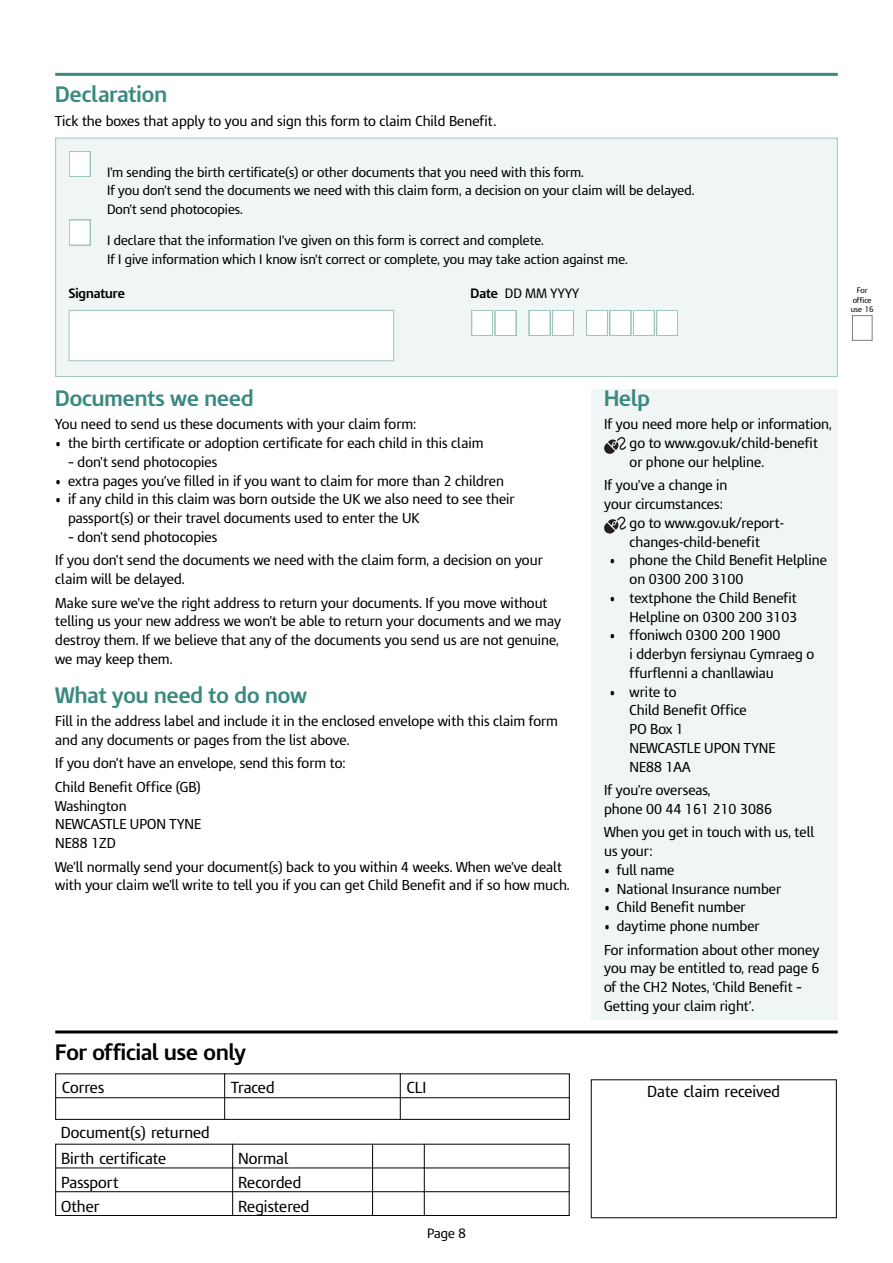
<style>
.page{position:relative;width:893px;height:1263px;background:#fff}
.page>*{position:absolute;margin:0;border:0;box-sizing:border-box;transform-origin:0 0}
.t1{font:700 21px "IR Modena";color:#3b8a7f}
.t2{font:700 21px "IR Modena";color:#000}
.t3{font:15px "IR Modena";color:#000}
.t4{font:13.5px/18.8px "IR Modena";color:#000}
.t5{font:12.75px/18.8px "IR Modena";color:#000}
.t6{font:700 12.75px "IR Modena";color:#000}
.t7{font:7.5px/9.3px "IR Modena";color:#000;text-align:center}
.s1{font-weight:700}
</style>
<div class="page">
<hr style="left:55px;top:1030px;width:783px;height:3px;background:#000">
<hr style="left:55px;top:1073px;width:1px;height:47px;background:#000">
<hr style="left:224px;top:1073px;width:1px;height:47px;background:#000">
<hr style="left:400px;top:1073px;width:1px;height:47px;background:#000">
<hr style="left:569px;top:1073px;width:1px;height:47px;background:#000">
<hr style="left:55px;top:1073px;width:515px;height:1px;background:#000">
<hr style="left:55px;top:1097px;width:515px;height:1px;background:#000">
<hr style="left:55px;top:1119px;width:515px;height:1px;background:#000">
<hr style="left:55px;top:1144px;width:1px;height:72px;background:#000">
<hr style="left:232px;top:1144px;width:1px;height:72px;background:#000">
<hr style="left:372px;top:1144px;width:1px;height:72px;background:#000">
<hr style="left:424px;top:1144px;width:1px;height:72px;background:#000">
<hr style="left:569px;top:1144px;width:1px;height:72px;background:#000">
<hr style="left:55px;top:1144px;width:515px;height:1px;background:#000">
<hr style="left:55px;top:1167px;width:515px;height:1px;background:#000">
<hr style="left:55px;top:1191px;width:515px;height:1px;background:#000">
<hr style="left:55px;top:1215px;width:515px;height:1px;background:#000">
<hr style="left:55px;top:73px;width:783px;height:3px;background:#3b8a7f">
<div style="left:56px;top:138px;width:781px;height:238px;background:#eff6f5"></div>
<div style="left:55px;top:138px;width:783px;height:239px;border:1px solid #9dc5bf"></div>
<div style="left:70px;top:311px;width:323px;height:49px;background:#fff"></div>
<div style="left:69px;top:310px;width:325px;height:51px;border:1px solid #9dc5bf"></div>
<div style="left:70px;top:152px;width:20px;height:24px;background:#fff"></div>
<div style="left:69px;top:151px;width:21px;height:26px;border:2px solid #9dc5bf"></div>
<div style="left:70px;top:221px;width:20px;height:24px;background:#fff"></div>
<div style="left:69px;top:220px;width:21px;height:25px;border:2px solid #9dc5bf"></div>
<div style="left:472px;top:311px;width:20px;height:24px;background:#fff"></div>
<div style="left:472px;top:310px;width:21px;height:26px;border:2px solid #9dc5bf"></div>
<div style="left:496px;top:311px;width:19px;height:24px;background:#fff"></div>
<div style="left:495px;top:310px;width:21px;height:26px;border:2px solid #9dc5bf"></div>
<div style="left:530px;top:311px;width:19px;height:24px;background:#fff"></div>
<div style="left:529px;top:310px;width:21px;height:26px;border:2px solid #9dc5bf"></div>
<div style="left:553px;top:311px;width:20px;height:24px;background:#fff"></div>
<div style="left:552px;top:310px;width:22px;height:26px;border:2px solid #9dc5bf"></div>
<div style="left:587px;top:311px;width:20px;height:24px;background:#fff"></div>
<div style="left:586px;top:310px;width:22px;height:26px;border:2px solid #9dc5bf"></div>
<div style="left:610px;top:311px;width:20px;height:24px;background:#fff"></div>
<div style="left:610px;top:310px;width:21px;height:26px;border:2px solid #9dc5bf"></div>
<div style="left:634px;top:311px;width:20px;height:24px;background:#fff"></div>
<div style="left:633px;top:310px;width:21px;height:26px;border:2px solid #9dc5bf"></div>
<div style="left:657px;top:311px;width:20px;height:24px;background:#fff"></div>
<div style="left:656px;top:310px;width:22px;height:26px;border:2px solid #9dc5bf"></div>
<div style="left:852px;top:315px;width:20px;height:26px;border:1px solid #808080"></div>
<div style="left:591px;top:389px;width:247px;height:630px;background:#eff6f5"></div>
<svg style="left:604px;top:437px;width:22px;height:17px"></svg>
<svg style="left:604px;top:517px;width:22px;height:17px"></svg>
<h1 class="t1" style="left:55px;top:87px;width:113px">Declaration</h1>
<p class="t4" style="left:55px;top:113px;width:442px">Tick the boxes that apply to you and sign this form to claim Child Benefit.</p>
<p class="t5" style="left:107px;top:164px;width:589px">I’m sending the birth certificate(s) or other documents that you need with this form.<br>If you don’t send the documents we need with this claim form, a decision on your claim will be delayed.<br>Don’t send photocopies.</p>
<p class="t5" style="left:107px;top:233px;width:522px">I declare that the information I’ve given on this form is correct and complete.<br>If I give information which I know isn’t correct or complete, you may take action against me.</p>
<p class="t6" style="left:69px;top:289px;width:58px">Signature</p>
<p class="t5" style="left:471px;top:286px;width:110px"><span class="s1">Date</span> DD MM YYYY</p>
<p class="t7" style="left:851px;top:286px;width:24px">For office use 16</p>
<h1 class="t1" style="left:55px;top:390px;width:200px">Documents we need</h1>
<p class="t4" style="left:55px;top:416px;width:363px">You need to send us these documents with your claim form:</p>
<p class="t4" style="left:55px;top:435px;width:430px">• the birth certificate or adoption certificate for each child in this claim</p>
<p class="t4" style="left:68px;top:454px;width:151px">– don’t send photocopies</p>
<p class="t4" style="left:55px;top:473px;width:450px">• extra pages you’ve filled in if you want to claim for more than 2 children</p>
<p class="t4" style="left:68px;top:491px;width:448px;text-indent:-13px">• if any child in this claim was born outside the UK we also need to see their passport(s) or their travel documents used to enter the UK</p>
<p class="t4" style="left:55px;top:527px;width:489px;line-height:23.4px;text-indent:13px">– don’t send photocopies<br>If you don’t send the documents we need with the claim form, a decision on your</p>
<p class="t4" style="left:55px;top:569px;width:494px;line-height:23.4px">claim will be delayed.<br>Make sure we’ve the right address to return your documents. If you move without</p>
<p class="t4" style="left:55px;top:613px;width:507px">telling us your new address we won’t be able to return your documents and we may destroy them. If we believe that any of the documents you send us are not genuine, we may keep them.</p>
<h1 class="t1" style="left:55px;top:687px;width:253px">What you need to do now</h1>
<p class="t4" style="left:55px;top:713px;width:504px">Fill in the address label and include it in the enclosed envelope with this claim form and any documents or pages from the list above.</p>
<p class="t4" style="left:55px;top:753px;width:292px;line-height:23.4px">If you don’t have an envelope, send this form to:<br>Child Benefit Office (GB)</p>
<p class="t4" style="left:55px;top:798px;width:147px">Washington<br>NEWCASTLE UPON TYNE<br>NE88 1ZD</p>
<p class="t4" style="left:55px;top:858px;width:516px">We’ll normally send your document(s) back to you within 4 weeks. When we’ve dealt with your claim we’ll write to tell you if you can get Child Benefit and if so how much.</p>
<h1 class="t2" style="left:55px;top:1044px;width:192px">For official use only</h1>
<p class="t3" style="left:62px;top:1082px;width:44px">Corres</p>
<p class="t3" style="left:231px;top:1082px;width:45px">Traced</p>
<p class="t3" style="left:407px;top:1082px;width:21px">CLI</p>
<p class="t3" style="left:61px;top:1127px;width:151px">Document(s) returned</p>
<p class="t3" style="left:61px;top:1153px;width:107px">Birth certificate</p>
<p class="t3" style="left:238px;top:1152px;width:52px">Normal</p>
<p class="t3" style="left:61px;top:1177px;width:59px">Passport</p>
<p class="t3" style="left:238px;top:1177px;width:65px">Recorded</p>
<p class="t3" style="left:61px;top:1200px;width:40px">Other</p>
<p class="t3" style="left:238px;top:1200px;width:73px">Registered</p>
<p class="t5" style="left:427px;top:1225px;width:40px">Page 8</p>
<h1 class="t1" style="left:604px;top:390px;width:47px">Help</h1>
<p class="t4" style="left:630px;top:416px;width:204px;text-indent:-26px">If you need more help or information, go to www.gov.uk/child-benefit or phone our helpline.</p>
<p class="t4" style="left:604px;top:477px;width:125px">If you’ve a change in</p>
<p class="t4" style="left:604px;top:496px;width:120px">your circumstances:</p>
<p class="t4" style="left:630px;top:515px;width:156px">go to www.gov.uk/report-</p>
<p class="t4" style="left:630px;top:534px;width:132px">changes-child-benefit</p>
<p class="t4" style="left:630px;top:552px;width:199px;text-indent:-20px">• phone the Child Benefit Helpline on 0300 200 3100</p>
<p class="t4" style="left:609px;top:590px;width:190px;text-align:right">• textphone the Child Benefit<br>Helpline on 0300 200 3103</p>
<p class="t4" style="left:630px;top:627px;width:186px;text-indent:-20px">• ffoniwch 0300 200 1900<br>i dderbyn fersiynau Cymraeg o ffurflenni a chanllawiau</p>
<p class="t4" style="left:630px;top:684px;width:147px;text-indent:-20px">• write to<br>Child Benefit Office<br>PO Box 1<br>NEWCASTLE UPON TYNE<br>NE88 1AA</p>
<p class="t4" style="left:604px;top:782px;width:169px">If you’re overseas,<br>phone 00 44 161 210 3086</p>
<p class="t4" style="left:604px;top:824px;width:212px">When you get in touch with us, tell us your:</p>
<p class="t4" style="left:604px;top:862px;width:72px">• full name</p>
<p class="t4" style="left:604px;top:880px;width:179px">• National Insurance number</p>
<p class="t4" style="left:604px;top:899px;width:143px">• Child Benefit number</p>
<p class="t4" style="left:604px;top:916px;width:217px;line-height:23.4px">• daytime phone number<br>For information about other money</p>
<p class="t4" style="left:604px;top:960px;width:217px">you may be entitled to, read page 6 of the CH2 Notes, ‘Child Benefit –<br>Getting your claim right’.</p>
<p class="t3" style="left:647px;top:1086px;width:134px">Date claim received</p>
</div>
